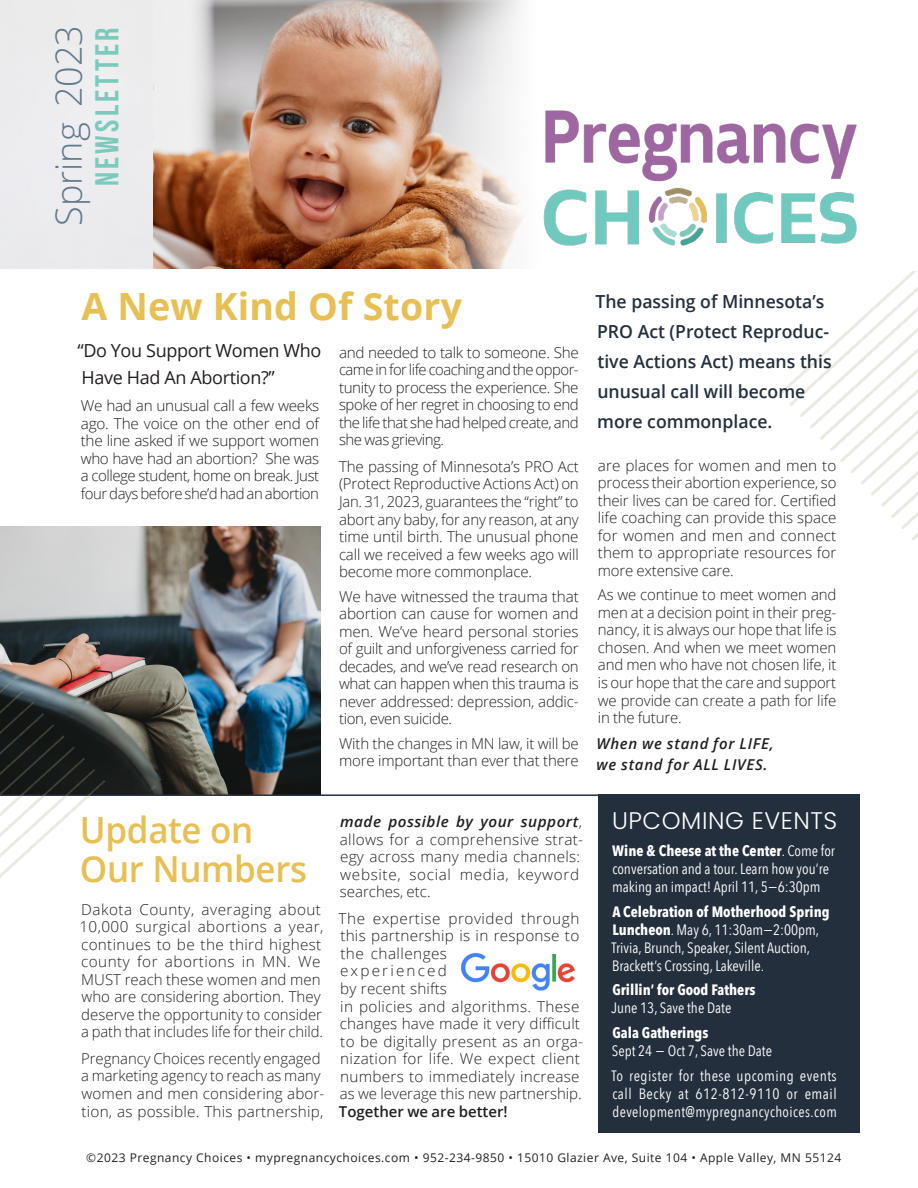
<style>
.page{position:relative;width:918px;height:1188px;background:#fff}
.page>*{position:absolute;margin:0;border:0;box-sizing:border-box;transform-origin:0 0}
.gold_header{font:700 37.5px "Open Sans";letter-spacing:.005em;color:#e7bf53}
.gold_header-2{font:600 36px/39px "Open Sans";letter-spacing:-.01em;color:#e7bf53}
.t1{font:300 36px "Open Sans";color:#61798c}
.t2{font:700 33px "Bebas Neue Pro";letter-spacing:.1em;color:#7acbbd}
.t3{font:300 24px "Poppins";letter-spacing:.025em;color:#fff}
.t4{font:600 18px/30px "Open Sans";color:#232f3d}
.gold_header-3{font:18px/27px "Open Sans";letter-spacing:-.02em;color:#231f20}
.Body_Copy_Justified{font:300 15px/17.5px "Open Sans";color:#231f20;text-align:justify}
.t5{font:15px/18px "Avenir Next Condensed";color:#fff}
.Body_Copy_Justified-2{font:300 15px/17.5px "Open Sans";letter-spacing:.02em;color:#231f20}
.t6{font:700 15px/18px "Avenir Next Condensed";color:#fff}
.Body_Copy_Justified-3{font:italic 600 15px/21px "Open Sans";letter-spacing:.05em;color:#231f20}
.t7{font:12px "Open Sans";letter-spacing:.04em;color:#231f20}
.s1{font-weight:600;font-style:italic}
.s2{font-weight:600}
.s3{font-weight:700}
.s4{font-weight:400}
</style>
<div class="page">
<img style="left:780px;top:271px;width:138px;height:269px">
<img style="left:153px;top:0;width:285px;height:269px">
<svg style="left:438px;top:0;width:94px;height:269px"></svg>
<img style="left:120px;top:527px;width:201px;height:267px">
<div style="left:599px;top:794px;width:261px;height:339px;background:#232f3d"></div>
<hr style="left:0;top:794px;width:837px;height:2px;background:#232f3d">
<img style="left:0;top:526px;width:120px;height:352px">
<img style="left:461px;top:952px;width:115px;height:39px">
<img style="left:529px;top:96px;width:328px;height:161px">
<p class="t1" style="left:44px;top:226px;width:202px;rotate:-90deg">Spring 2023</p>
<p class="t2" style="left:88px;top:186px;width:161px;rotate:-90deg">NEWSLETTER</p>
<p class="gold_header" style="left:81px;top:279px;width:382px">A New Kind Of Story</p>
<p class="gold_header-3" style="left:77px;top:336px;width:245px">“Do You Support Women Who<br>Have Had An Abortion?”</p>
<p class="Body_Copy_Justified" style="left:339px;top:343px;width:241px">and needed to talk to someone. She came in for life coaching and the oppor&shy;tunity to process the experience. She spoke of her regret in choosing to end the life that she had helped create, and she was grieving.</p>
<p class="Body_Copy_Justified" style="left:339px;top:457px;width:241px">The passing of Minnesota’s PRO Act (Protect Reproductive Actions Act) on Jan. 31, 2023, guarantees the “right” to abort any baby, for any reason, at any time until birth. The unusual phone call we received a few weeks ago will become more commonplace.</p>
<p class="Body_Copy_Justified" style="left:339px;top:587px;width:241px">We have witnessed the trauma that abortion can cause for women and men. We’ve heard personal stories of guilt and unforgiveness carried for decades, and we’ve read research on what can happen when this trauma is never addressed: depression, addic&shy;tion, even suicide.</p>
<p class="Body_Copy_Justified" style="left:339px;top:734px;width:241px">With the changes in MN law, it will be more important than ever that there</p>
<p class="Body_Copy_Justified" style="left:81px;top:397px;width:240px">We had an unusual call a few weeks ago. The voice on the other end of the line asked if we support women who have had an abortion? She was a college student, home on break. Just four days before she’d had an abortion</p>
<p class="t4" style="left:595px;top:286px;width:238px">The passing of Minnesota’s<br>PRO Act (Protect Reproduc&shy;tive Actions Act) means this unusual call will become more commonplace.</p>
<p class="Body_Copy_Justified" style="left:598px;top:456px;width:240px">are places for women and men to process their abortion experience, so their lives can be cared for. Certified life coaching can provide this space for women and men and connect them to appropriate resources for more extensive care.</p>
<p class="Body_Copy_Justified" style="left:598px;top:586px;width:240px">As we continue to meet women and men at a decision point in their preg&shy;nancy, it is always our hope that life is chosen. And when we meet women and men who have not chosen life, it is our hope that the care and support we provide can create a path for life in the future.</p>
<p class="Body_Copy_Justified-3" style="left:596px;top:732px;width:179px">When we stand for LIFE, we stand for ALL LIVES.</p>
<p class="t3" style="left:612px;top:806px;width:227px">UPCOMING EVENTS</p>
<p class="Body_Copy_Justified-2" style="left:340px;top:812px;width:245px"><span class="s1">made possible by your support</span>, allows for a comprehensive strat&shy;egy across many media channels: website, social media, keyword searches, etc.</p>
<p class="Body_Copy_Justified" style="left:339px;top:909px;width:246px;text-align:left">The expertise provided through this partnership is in response to the challenges<br>experienced<br>by recent shifts<br>in policies and algorithms. These changes have made it very difficult to be digitally present as an orga&shy;nization for life. We expect client numbers to immediately increase as we leverage this new partnership.<br><span class="s2">Together we are better!</span></p>
<p class="gold_header-2" style="left:80px;top:810px;width:229px">Update on<br>Our Numbers</p>
<p class="t5" style="left:612px;top:841px;width:224px"><span class="s3">Wine &amp; Cheese at the Center</span>. Come for conversation and a tour. Learn how you’re making an impact! April 11, 5−6:30pm</p>
<p class="t5" style="left:611px;top:902px;width:220px"><span class="s3">A Celebration of Motherhood Spring Luncheon</span>. May 6, 11:30am−2:00pm, Trivia, Brunch, Speaker, Silent Auction, Brackett’s Crossing, Lakeville.</p>
<p class="t6" style="left:611px;top:981px;width:146px">Grillin’ for Good Fathers<br><span class="s4">June 13, Save the Date</span></p>
<p class="t5" style="left:612px;top:1023px;width:162px"><span class="s3">Gala Gatherings<br></span>Sept 24 − Oct 7, Save the Date</p>
<p class="t5" style="left:611px;top:1066px;width:227px;text-align:justify">To register for these upcoming events call Becky at 612-812-9110 or email development@mypregnancychoices.com</p>
<p class="t7" style="left:86px;top:1149px;width:757px">©2023 Pregnancy Choices • mypregnancychoices.com • 952-234-9850 • 15010 Glazier Ave, Suite 104 • Apple Valley, MN 55124</p>
<p class="Body_Copy_Justified" style="left:79px;top:900px;width:245px;text-align:left">Dakota County, averaging about 10,000 surgical abortions a year, continues to be the third highest county for abortions in MN. We MUST reach these women and men who are considering abortion. They deserve the opportunity to consider a path that includes life for their child.</p>
<p class="Body_Copy_Justified" style="left:81px;top:1049px;width:245px;text-align:left">Pregnancy Choices recently engaged a marketing agency to reach as many women and men considering abor&shy;tion, as possible. This partnership,</p>
</div>
